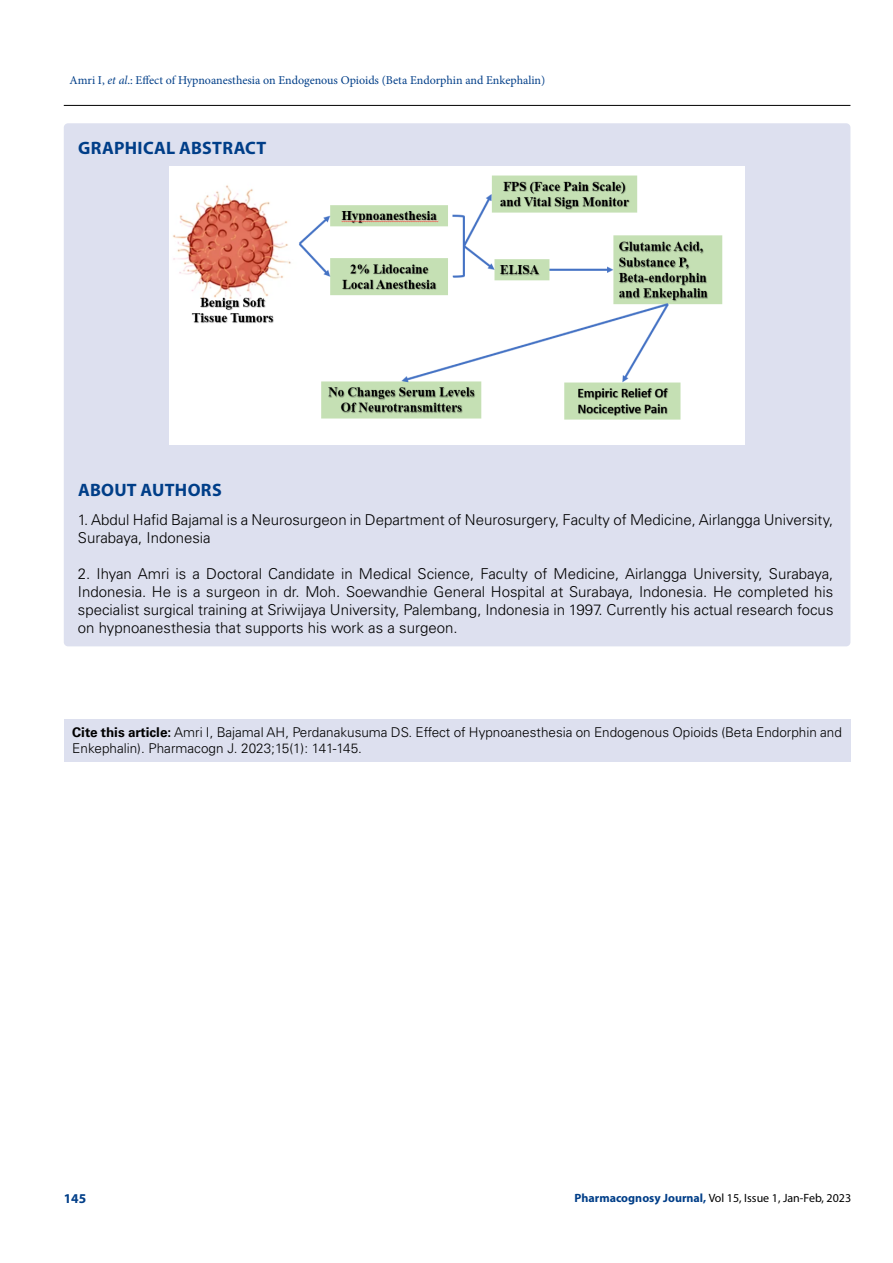
<style>
.page{position:relative;width:893px;height:1263px;background:#fff}
.page>*{position:absolute;margin:0;border:0;box-sizing:border-box;transform-origin:0 0}
.t1{font:700 18px "Myriad Pro";letter-spacing:.015em;color:#003e88}
.t2{font:300 15px/18px "Univers LT Std";color:#000}
.t3{font:300 13.5px/16.2px "Univers LT Std";color:#000}
.t4{font:700 13.5px "Myriad Pro";color:#003e88}
.t5{font:12px "Minion Pro";color:#003e88}
.t6{font:12px "Myriad Pro";color:#000}
.s1{font-style:italic}
.s2{font-weight:700}
.s3{font-weight:700;color:#003e88}
</style>
<div class="page">
<hr style="left:64px;top:105px;width:786px;height:1px;background:#000">
<div style="left:64px;top:123px;width:786px;height:523px;background:#dde0ef;border-radius:4px"></div>
<img style="left:169px;top:167px;width:575px;height:278px">
<div style="left:64px;top:719px;width:786px;height:43px;background:#dde0ef"></div>
<p class="t5" style="left:69px;top:72px;width:477px">Amri I, <span class="s1">et al</span>.: Effect of Hypnoanesthesia on Endogenous Opioids (Beta Endorphin and Enkephalin)</p>
<p class="t1" style="left:78px;top:137px;width:190px">GRAPHICAL ABSTRACT</p>
<p class="t1" style="left:78px;top:478px;width:145px">ABOUT AUTHORS</p>
<p class="t2" style="left:78px;top:510px;width:757px">1. Abdul Hafid Bajamal is a Neurosurgeon in Department of Neurosurgery, Faculty of Medicine, Airlangga University,<br>Surabaya, Indonesia</p>
<p class="t2" style="left:78px;top:564px;width:757px;text-align:justify">2. Ihyan Amri is a Doctoral Candidate in Medical Science, Faculty of Medicine, Airlangga University, Surabaya, Indonesia. He is a surgeon in dr. Moh. Soewandhie General Hospital at Surabaya, Indonesia. He completed his specialist surgical training at Sriwijaya University, Palembang, Indonesia in 1997. Currently his actual research focus on hypnoanesthesia that supports his work as a surgeon.</p>
<p class="t3" style="left:72px;top:724px;width:771px"><span class="s2">Cite this article:</span> Amri I, Bajamal AH, Perdanakusuma DS. Effect of Hypnoanesthesia on Endogenous Opioids (Beta Endorphin and<br>Enkephalin). Pharmacogn J. 2023;15(1): 141-145.</p>
<p class="t4" style="left:64px;top:1189px;width:24px">145</p>
<p class="t6" style="left:574px;top:1190px;width:278px"><span class="s3">Pharmacognosy Journal,</span> Vol 15, Issue 1, Jan-Feb, 2023</p>
</div>
